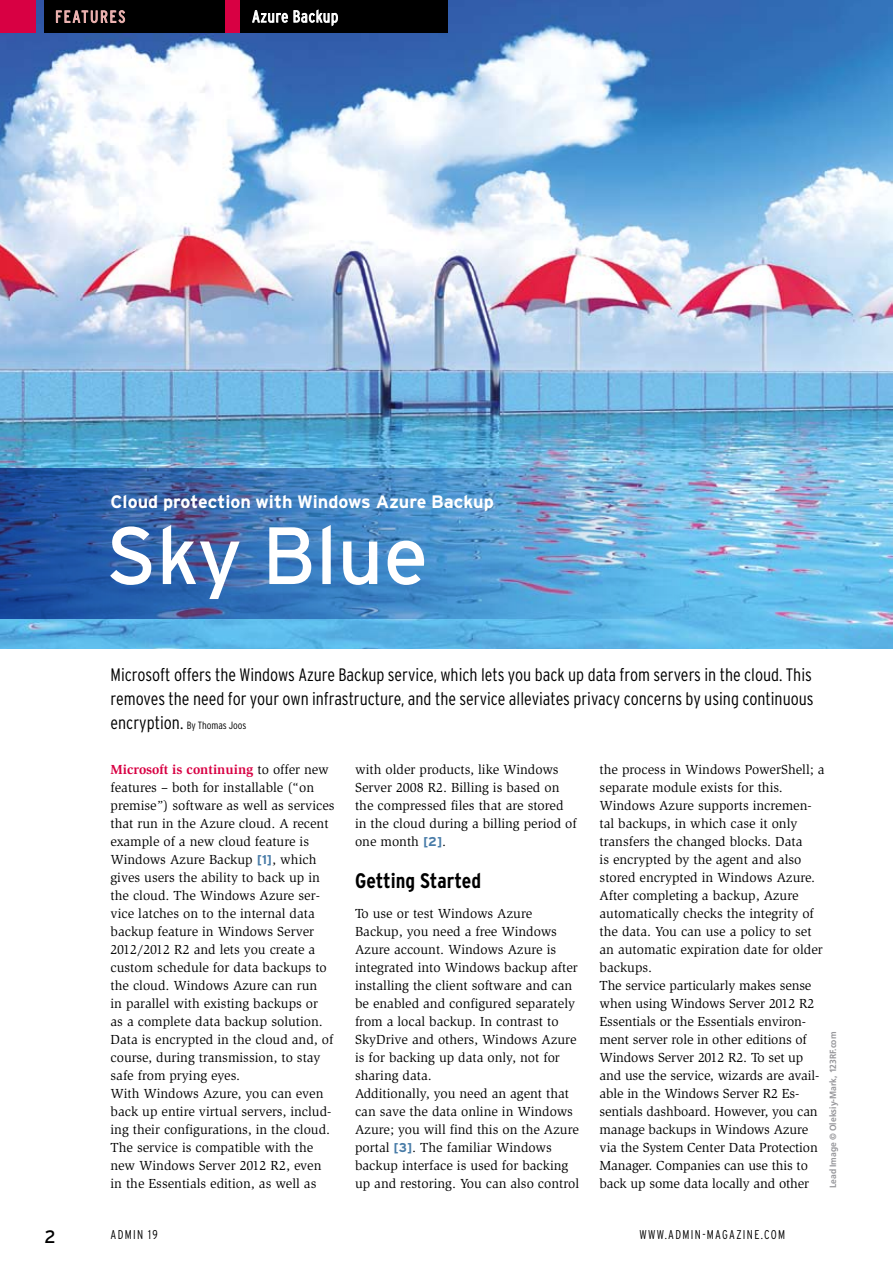
<style>
.page{position:relative;width:893px;height:1263px;background:#fff}
.page>*{position:absolute;margin:0;border:0;box-sizing:border-box;transform-origin:0 0}
.t1{font:81px "Interstate";color:#fff}
.t2{font:700 condensed 21px "Interstate";color:#000}
.t3{font:300 condensed 18px/24px "Interstate";color:#000}
.t4{font:700 18px "Interstate";color:#fff}
.t5{font:18px "Interstate";color:#000}
.t6{font:300 condensed 16.5px "Interstate";letter-spacing:.035em;color:#fff}
.t7{font:300 condensed 16.5px "Interstate";letter-spacing:.11em;color:#eeb4b2}
.t8{font:13.5px/18px "Slimbach";color:#000}
.t9{font:300 condensed 12.75px "Interstate";letter-spacing:.11em;color:#000;scale:.95 1}
.t10{font:300 condensed 10.5px "Interstate";color:#000}
.t11{font:700 9px "Frutiger";color:#97979b;scale:.95 1}
.s1{font-size:18px}
.s2{font-weight:700;color:#d80043}
.s3{font-family:"Interstate";font-weight:700;font-size:12.75px;color:#487ba7}
</style>
<div class="page">
<img style="left:0;top:0;width:893px;height:648px">
<img style="left:0;top:468px;width:680px;height:151px">
<div style="left:44px;top:0;width:404px;height:33px;background:#000"></div>
<svg style="left:252px;top:9px;width:86px;height:17px"></svg>
<svg style="left:56px;top:10px;width:69px;height:13px"></svg>
<div style="left:0;top:0;width:35px;height:33px;background:#d80043"></div>
<div style="left:225px;top:0;width:14px;height:33px;background:#d80043"></div>
<p class="t7" style="left:55px;top:7px;width:72px">Features</p>
<p class="t6" style="left:252px;top:7px;width:88px">Azure Backup</p>
<h3 class="t4" style="left:111px;top:491px;width:385px">Cloud protection with Windows Azure Backup</h3>
<h1 class="t1" style="left:106px;top:510px;width:324px">Sky Blue</h1>
<h3 class="t3" style="left:111px;top:662px;width:705px">Microsoft offers the Windows Azure Backup service, which lets you back up data from servers in the cloud. This removes the need for your own infrastructure, and the service alleviates privacy concerns by using continuous</h3>
<p class="t10" style="left:111px;top:719px;width:138px"><span class="s1">encryption.</span> By Thomas Joos</p>
<p class="t8" style="left:111px;top:761px;width:226px"><span class="s2">Microsoft is continuing</span> to offer new features – both for installable (“on premise”) software as well as services that run in the Azure cloud. A recent example of a new cloud feature is Windows Azure Backup <span class="s3">[1]</span>, which gives users the ability to back up in the cloud. The Windows Azure ser&shy;vice latches on to the internal data backup feature in Windows Server 2012/2012 R2 and lets you create a custom schedule for data backups to the cloud. Windows Azure can run<br>in parallel with existing backups or<br>as a complete data backup solution.<br>Data is encrypted in the cloud and, of course, during transmission, to stay safe from prying eyes.<br>With Windows Azure, you can even back up entire virtual servers, includ&shy;ing their configurations, in the cloud.<br>The service is compatible with the new Windows Server 2012 R2, even in the Essentials edition, as well as</p>
<p class="t8" style="left:355px;top:760px;width:223px">with older products, like Windows<br>Server 2008 R2. Billing is based on the compressed files that are stored in the cloud during a billing period of one month <span class="s3">[2]</span>.</p>
<h2 class="t2" style="left:355px;top:869px;width:128px">Getting Started</h2>
<p class="t8" style="left:355px;top:905px;width:226px">To use or test Windows Azure Backup, you need a free Windows Azure account. Windows Azure is integrated into Windows backup after installing the client software and can be enabled and configured separately from a local backup. In contrast to SkyDrive and others, Windows Azure is for backing up data only, not for sharing data.<br>Additionally, you need an agent that can save the data online in Windows Azure; you will find this on the Azure portal <span class="s3">[3]</span>. The familiar Windows backup interface is used for backing up and restoring. You can also control</p>
<p class="t8" style="left:600px;top:761px;width:226px">the process in Windows PowerShell; a separate module exists for this.<br>Windows Azure supports incremen&shy;tal backups, in which case it only transfers the changed blocks. Data<br>is encrypted by the agent and also stored encrypted in Windows Azure.<br>After completing a backup, Azure automatically checks the integrity of the data. You can use a policy to set an automatic expiration date for older backups.<br>The service particularly makes sense when using Windows Server 2012 R2<br>Essentials or the Essentials environ&shy;ment server role in other editions of Windows Server 2012 R2. To set up and use the service, wizards are avail&shy;able in the Windows Server R2 Es&shy;sentials dashboard. However, you can manage backups in Windows Azure via the System Center Data Protection Manager. Companies can use this to back up some data locally and other</p>
<p class="t11" style="left:828px;top:1188px;width:166px;rotate:-90deg">Lead Image © Oleksiy-Mark, 123RF.com</p>
<h3 class="t5" style="left:44px;top:1226px;width:13px">2</h3>
<p class="t9" style="left:111px;top:1227px;width:51px">Admin 19</p>
<p class="t9" style="left:639px;top:1227px;width:10px">www</p>
<p class="t9" style="left:665px;top:1227px;width:126px">.admin-magazine.com</p>
</div>
